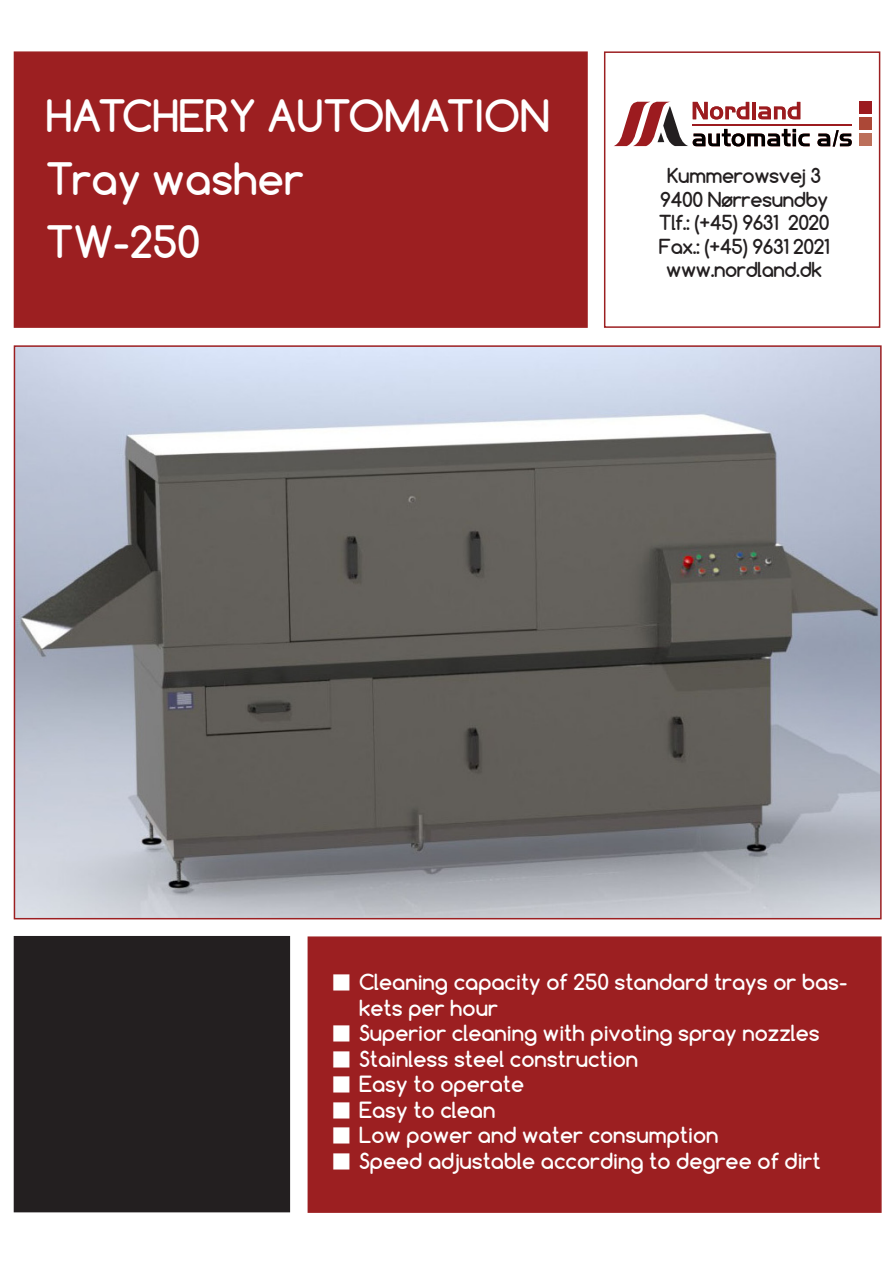
<style>
.page{position:relative;width:893px;height:1263px;background:#fff}
.page>*{position:absolute;margin:0;border:0;box-sizing:border-box;transform-origin:0 0}
.t1{font:700 42px "Comfortaa";color:#fff}
.t2{font:700 21px/25.5px "Comfortaa";color:#fff}
.t3{font:700 19.5px "Comfortaa";letter-spacing:-.02em;color:#231f20}
.s1{font-family:"Gulim";font-weight:400}
</style>
<div class="page">
<div style="left:604px;top:51px;width:276px;height:277px;background:#fff;border:2px solid #9c1f21"></div>
<div style="left:14px;top:51px;width:574px;height:277px;background:#9c1f21;border:2px solid #9c1f21"></div>
<div style="left:308px;top:936px;width:574px;height:277px;background:#9c1f21;border:2px solid #9c1f21"></div>
<div style="left:860px;top:101px;width:12px;height:13px;background:#9c1b1f"></div>
<div style="left:860px;top:117px;width:12px;height:13px;background:#ac4837"></div>
<div style="left:860px;top:133px;width:12px;height:13px;background:#bc6f5a"></div>
<hr style="left:692px;top:124px;width:160px;height:2px;background:#9c1b1f">
<svg style="left:614px;top:101px;width:196px;height:45px"></svg>
<svg style="left:817px;top:130px;width:35px;height:17px"></svg>
<img style="left:17px;top:348px;width:862px;height:568px">
<div style="left:14px;top:937px;width:275px;height:274px;background:#231f20"></div>
<div style="left:14px;top:936px;width:276px;height:276px;border:2px solid #231f20"></div>
<p class="t1" style="left:46px;top:89px;width:505px">HATCHERY AUTOMATION</p>
<p class="t1" style="left:46px;top:152px;width:259px">Tray washer</p>
<p class="t1" style="left:46px;top:215px;width:156px">TW-250</p>
<p class="t3" style="left:667px;top:164px;width:155px">Kummerowsvej 3</p>
<p class="t3" style="left:660px;top:187px;width:170px">9400 Nørresundby</p>
<p class="t3" style="left:659px;top:210px;width:172px">Tlf.: (+45) 9631 2020</p>
<p class="t3" style="left:659px;top:234px;width:172px">Fax.: (+45) 9631 2021</p>
<p class="t3" style="left:666px;top:257px;width:157px">www.nordland.dk</p>
<p class="t2" style="left:359px;top:969px;width:490px;text-indent:-27px"><span class="s1">■</span> Cleaning capacity of 250 standard trays or bas&shy;kets per hour</p>
<p class="t2" style="left:332px;top:1020px;width:489px"><span class="s1">■</span> Superior cleaning with pivoting spray nozzles</p>
<p class="t2" style="left:332px;top:1046px;width:308px"><span class="s1">■</span> Stainless steel construction</p>
<p class="t2" style="left:332px;top:1071px;width:194px"><span class="s1">■</span> Easy to operate</p>
<p class="t2" style="left:332px;top:1097px;width:165px"><span class="s1">■</span> Easy to clean</p>
<p class="t2" style="left:332px;top:1122px;width:388px"><span class="s1">■</span> Low power and water consumption</p>
<p class="t2" style="left:332px;top:1148px;width:490px"><span class="s1">■</span> Speed adjustable according to degree of dirt</p>
</div>
